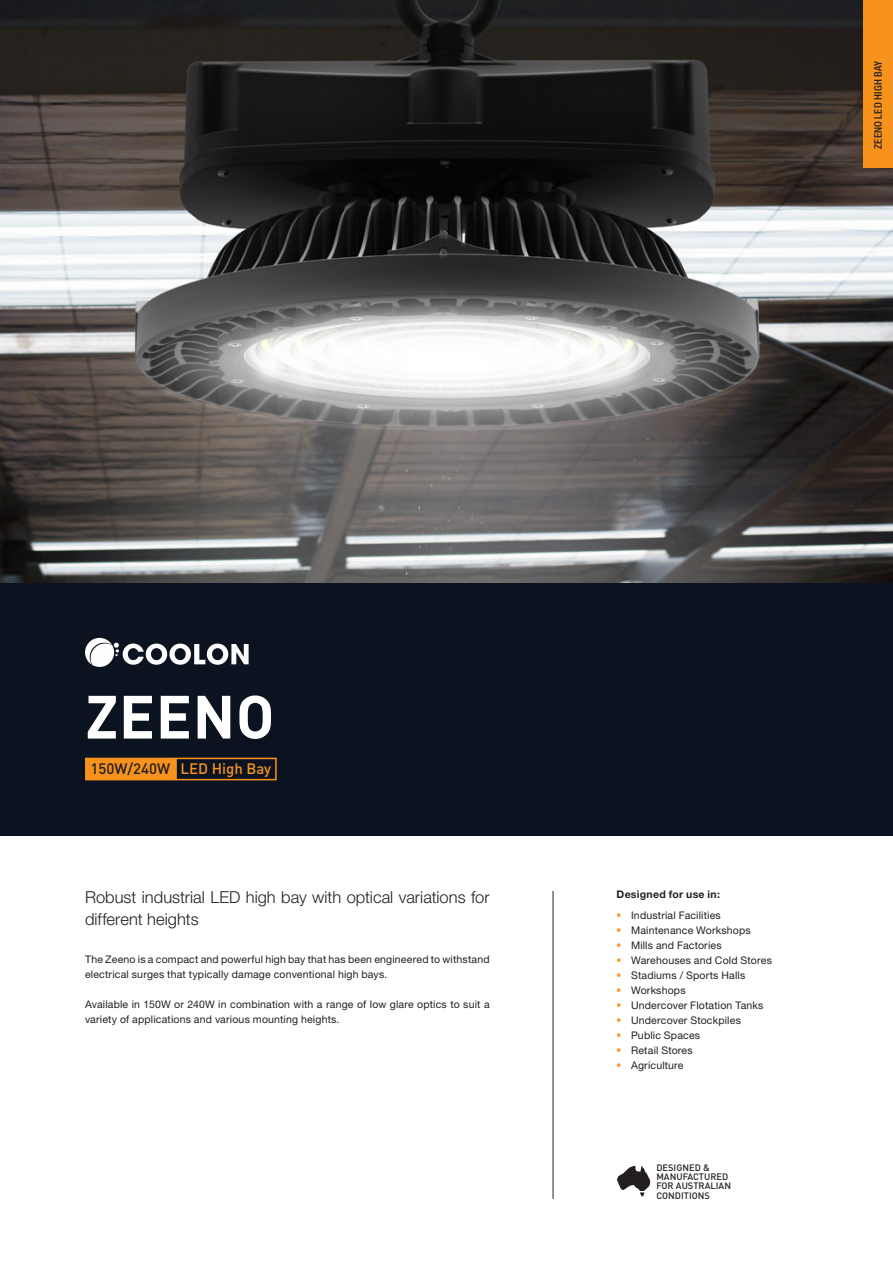
<style>
.page{position:relative;width:893px;height:1263px;background:#fff}
.page>*{position:absolute;margin:0;border:0;box-sizing:border-box;transform-origin:0 0}
.t1{font:700 60px "DIN Pro";letter-spacing:.01em;color:#fff}
.t2{font:300 16.5px/22.5px "Helvetica Neue LT Std";color:#231f20}
.t3{font:500 15px "DIN Pro";color:#f7931d}
.t4{font:500 15px "DIN Pro";color:#231f20}
.t5{font:10.5px/15px "Helvetica Neue LT Std";letter-spacing:.015em;color:#231f20}
.t6{font:700 10.5px "Helvetica Neue LT Std";letter-spacing:.025em;color:#231f20}
.icon_ft_-_body{font:500 condensed 10.5px "Helvetica Neue LT Std";letter-spacing:.025em;color:#231f20}
.t7{font:500 9.3px/9.3px "DIN Pro";color:#231f20}
</style>
<div class="page">
<div style="left:0;top:583px;width:893px;height:253px;background:#0b1320"></div>
<hr style="left:553px;top:891px;width:1px;height:308px;background:#231f20">
<svg style="left:617px;top:1165px;width:33px;height:31px"></svg>
<img style="left:0;top:0;width:893px;height:583px">
<svg style="left:85px;top:638px;width:164px;height:29px"></svg>
<div style="left:175px;top:758px;width:102px;height:22px;border:2px solid #f7931d"></div>
<div style="left:863px;top:0;width:30px;height:168px;background:#f7931d"></div>
<div style="left:86px;top:758px;width:90px;height:22px;background:#f7931d"></div>
<p class="icon_ft_-_body" style="left:872px;top:149px;width:90px;rotate:-90deg">ZEENO LED HIGH BAY</p>
<p class="t1" style="left:85px;top:676px;width:191px">ZEENO</p>
<p class="t3" style="left:181px;top:759px;width:92px">LED High Bay</p>
<p class="t4" style="left:90px;top:759px;width:81px">150W/240W</p>
<p class="t2" style="left:85px;top:885px;width:406px">Robust industrial LED high bay with optical variations for different heights</p>
<p class="t5" style="left:85px;top:951px;width:406px">The Zeeno is a compact and powerful high bay that has been engineered to withstand electrical surges that typically damage conventional high bays.</p>
<p class="t5" style="left:85px;top:996px;width:406px">Available in 150W or 240W in combination with a range of low glare optics to suit a variety of applications and various mounting heights.</p>
<p class="t6" style="left:617px;top:888px;width:105px">Designed for use in:</p>
<p class="t5" style="left:631px;top:907px;width:91px">Industrial Facilities</p>
<p class="t5" style="left:631px;top:922px;width:121px">Maintenance Workshops</p>
<p class="t5" style="left:631px;top:937px;width:92px">Mills and Factories</p>
<p class="t5" style="left:631px;top:952px;width:142px">Warehouses and Cold Stores</p>
<p class="t5" style="left:631px;top:967px;width:116px">Stadiums / Sports Halls</p>
<p class="t5" style="left:631px;top:982px;width:56px">Workshops</p>
<p class="t5" style="left:631px;top:997px;width:134px">Undercover Flotation Tanks</p>
<p class="t5" style="left:631px;top:1012px;width:111px">Undercover Stockpiles</p>
<p class="t5" style="left:631px;top:1027px;width:71px">Public Spaces</p>
<p class="t5" style="left:631px;top:1042px;width:63px">Retail Stores</p>
<p class="t5" style="left:631px;top:1057px;width:54px">Agriculture</p>
<p class="t7" style="left:656px;top:1162px;width:76px">DESIGNED &amp;<br>MANUFACTURED<br>FOR AUSTRALIAN<br>CONDITIONS</p>
</div>
